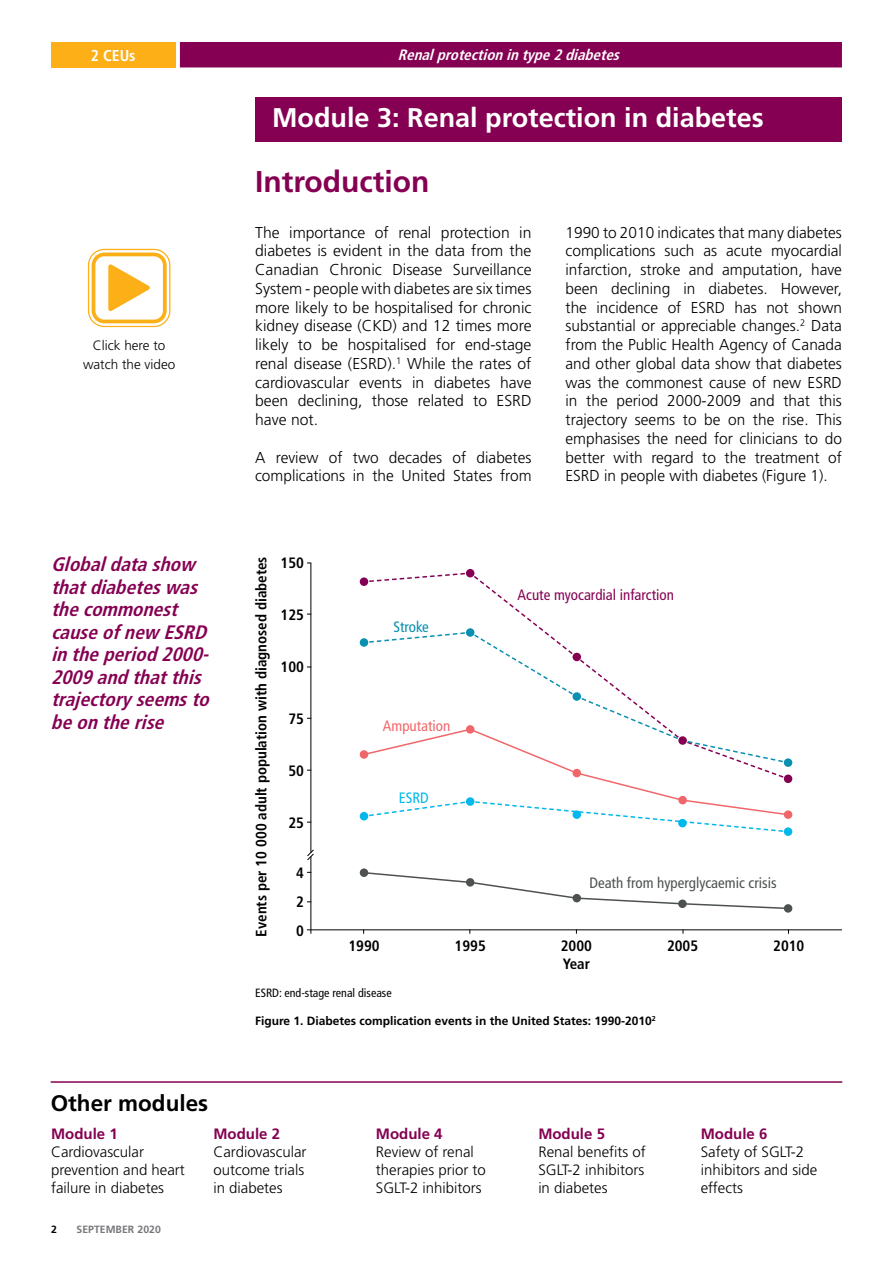
<style>
.page{position:relative;width:893px;height:1263px;background:#fff}
.page>*{position:absolute;margin:0;border:0;box-sizing:border-box;transform-origin:0 0}
.t1{font:700 30px "Frutiger LT Std";color:#850052}
.t2{font:700 27px "Frutiger LT Std";color:#fff}
.t3{font:700 22.5px "Frutiger LT Std";color:#000}
.t4{font:italic 700 condensed 19.5px/22.5px "Frutiger LT Std";color:#850052}
.t5{font:300 15.75px/18.8px "Frutiger LT Std";color:#000;text-align:justify}
.t6{font:700 condensed 15.75px "Frutiger LT Std";color:#fff}
.t7{font:300 15px/18px "Frutiger LT Std";color:#000}
.t8{font:700 condensed 15px/29.2px "Frutiger LT Std";color:#000;text-align:justify}
.t9{font:700 15px "Frutiger LT Std";color:#850052}
.t10{font:italic 700 condensed 15px "Frutiger LT Std";color:#fff}
.t11{font:condensed 15px "Frutiger LT Std";color:#4d5151}
.t12{font:condensed 15px "Frutiger LT Std";color:#850052}
.t13{font:condensed 15px "Frutiger LT Std";color:#f1666a}
.t14{font:condensed 15px "Frutiger LT Std";color:#098fb0}
.t15{font:condensed 15px "Frutiger LT Std";color:#00b8ec}
.t16{font:300 13.5px/18.8px "Frutiger LT Std";color:#000;text-align:center}
.t17{font:700 12px "Frutiger LT Std";color:#000}
.t18{font:condensed 12px "Frutiger LT Std";color:#000}
.t19{font:700 10.5px "Frutiger LT Std";color:#77787b}
.t20{font:700 10.5px "Frutiger LT Std";color:#000}
</style>
<div class="page">
<div style="left:180px;top:42px;width:662px;height:25px;background:#850052"></div>
<div style="left:51px;top:42px;width:124px;height:25px;background:#fcaf17"></div>
<div style="left:255px;top:98px;width:587px;height:44px;background:#850052"></div>
<div style="left:88px;top:249px;width:82px;height:78px;border:1px solid #fcaf17;border-radius:16px"></div>
<div style="left:92px;top:253px;width:75px;height:70px;border:4px solid #fcaf17;border-radius:11px"></div>
<svg style="left:108px;top:264px;width:42px;height:47px"></svg>
<hr style="left:51px;top:1081px;width:791px;height:2px;background:#850052">
<hr style="left:310px;top:856px;width:1px;height:78px;background:#000">
<hr style="left:307px;top:929px;width:535px;height:1px;background:#000">
<svg style="left:307px;top:849px;width:7px;height:12px"></svg>
<hr style="left:310px;top:563px;width:1px;height:289px;background:#000">
<svg style="left:360px;top:577px;width:8px;height:9px"></svg>
<div style="left:466px;top:569px;width:8px;height:8px;background:#850052;border-radius:50%"></div>
<div style="left:784px;top:774px;width:8px;height:9px;background:#850052;border-radius:50%"></div>
<svg style="left:360px;top:638px;width:8px;height:9px"></svg>
<div style="left:784px;top:758px;width:8px;height:9px;background:#098fb0;border-radius:50%"></div>
<svg style="left:360px;top:750px;width:8px;height:9px"></svg>
<div style="left:784px;top:810px;width:8px;height:9px;background:#f1666a;border-radius:50%"></div>
<div style="left:360px;top:812px;width:8px;height:8px;background:#00b8ec;border-radius:50%"></div>
<div style="left:784px;top:827px;width:8px;height:9px;background:#00b8ec;border-radius:50%"></div>
<div style="left:360px;top:868px;width:8px;height:9px;background:#4d5151;border-radius:50%"></div>
<div style="left:784px;top:904px;width:8px;height:9px;background:#4d5151;border-radius:50%"></div>
<svg style="left:362px;top:572px;width:428px;height:261px"></svg>
<svg style="left:362px;top:871px;width:428px;height:38px"></svg>
<p class="t6" style="left:91px;top:46px;width:46px">2 CEUs</p>
<p class="t16" style="left:83px;top:336px;width:94px">Click here to watch the video</p>
<p class="t4" style="left:51px;top:553px;width:165px">Globaldatashow thatdiabeteswas thecommonest causeofnew ESRD intheperiod2000-<br>2009andthatthis trajectoryseemsto beontherise</p>
<p class="t10" style="left:398px;top:46px;width:227px">Renalprotectionintype2diabetes</p>
<h2 class="t2" style="left:272px;top:101px;width:493px">Module 3: Renal protection in diabetes</h2>
<h1 class="t1" style="left:255px;top:164px;width:176px">Introduction</h1>
<p class="t5" style="left:255px;top:223px;width:278px">The importance of renal protection in diabetes is evident in the data from the Canadian Chronic Disease Surveillance System - people with diabetes are six times more likely to be hospitalised for chronic kidney disease (CKD) and 12 times more likely to be hospitalised for end-stage renal disease (ESRD).<sup>1</sup> While the rates of cardiovascular events in diabetes have been declining, those related to ESRD have not.</p>
<p class="t5" style="left:255px;top:448px;width:278px">A review of two decades of diabetes complications in the United States from</p>
<p class="t5" style="left:566px;top:223px;width:278px">1990 to 2010 indicates that many diabetes complications such as acute myocardial infarction, stroke and amputation, have been declining in diabetes. However, the incidence of ESRD has not shown substantial or appreciable changes.<sup>2</sup> Data from the Public Health Agency of Canada and other global data show that diabetes was the commonest cause of new ESRD in the period 2000-2009 and that this trajectory seems to be on the rise. This emphasises the need for clinicians to do better with regard to the treatment of ESRD in people with diabetes (Figure 1).</p>
<p class="t8" style="left:247px;top:936px;width:382px;rotate:-90deg">Events per 10 000 adult population with diagnosed diabetes</p>
<p class="t8" style="left:281px;top:548px;width:25px">150</p>
<p class="t8" style="left:281px;top:600px;width:25px">125</p>
<p class="t8" style="left:281px;top:652px;width:25px">100</p>
<p class="t8" style="left:288px;top:704px;width:17px">75</p>
<p class="t8" style="left:288px;top:756px;width:17px">50</p>
<p class="t8" style="left:288px;top:808px;width:17px">25</p>
<p class="t8" style="left:296px;top:858px;width:9px">4<br>2<br>0</p>
<p class="t14" style="left:393px;top:618px;width:37px">Stroke</p>
<p class="t13" style="left:383px;top:717px;width:69px">Amputation</p>
<p class="t15" style="left:399px;top:789px;width:31px">ESRD</p>
<p class="t12" style="left:518px;top:585px;width:158px">Acute myocardial infarction</p>
<p class="t11" style="left:589px;top:874px;width:189px">Death from hyperglycaemic crisis</p>
<p class="t8" style="left:348px;top:931px;width:33px">1990</p>
<p class="t8" style="left:455px;top:931px;width:33px">1995</p>
<p class="t8" style="left:561px;top:931px;width:33px">2000</p>
<p class="t8" style="left:667px;top:931px;width:33px">2005</p>
<p class="t8" style="left:773px;top:931px;width:33px">2010</p>
<p class="t8" style="left:563px;top:949px;width:29px">Year</p>
<p class="t18" style="left:255px;top:985px;width:138px">ESRD: end-stage renal disease</p>
<p class="t17" style="left:255px;top:1014px;width:402px">Figure 1. Diabetes complication events in the United States: 1990-2010<sup>2</sup></p>
<h3 class="t3" style="left:51px;top:1090px;width:159px">Other modules</h3>
<p class="t9" style="left:51px;top:1125px;width:68px">Module 1</p>
<p class="t7" style="left:51px;top:1143px;width:135px">Cardiovascular prevention and heart failure in diabetes</p>
<p class="t9" style="left:213px;top:1125px;width:68px">Module 2</p>
<p class="t7" style="left:213px;top:1143px;width:95px">Cardiovascular outcome trials in diabetes</p>
<p class="t20" style="left:51px;top:1223px;width:7px">2</p>
<p class="t19" style="left:77px;top:1223px;width:86px">SEPTEMBER 2020</p>
<p class="t9" style="left:376px;top:1125px;width:68px">Module 4</p>
<p class="t7" style="left:376px;top:1143px;width:112px">Review of renal therapies prior to<br>SGLT-2 inhibitors</p>
<p class="t9" style="left:538px;top:1125px;width:68px">Module 5</p>
<p class="t7" style="left:538px;top:1143px;width:109px;text-align:justify">Renal benefits of SGLT-2 inhibitors in diabetes</p>
<p class="t9" style="left:701px;top:1125px;width:68px">Module 6</p>
<p class="t7" style="left:701px;top:1143px;width:118px">Safety of SGLT-2 inhibitors and side effects</p>
</div>
